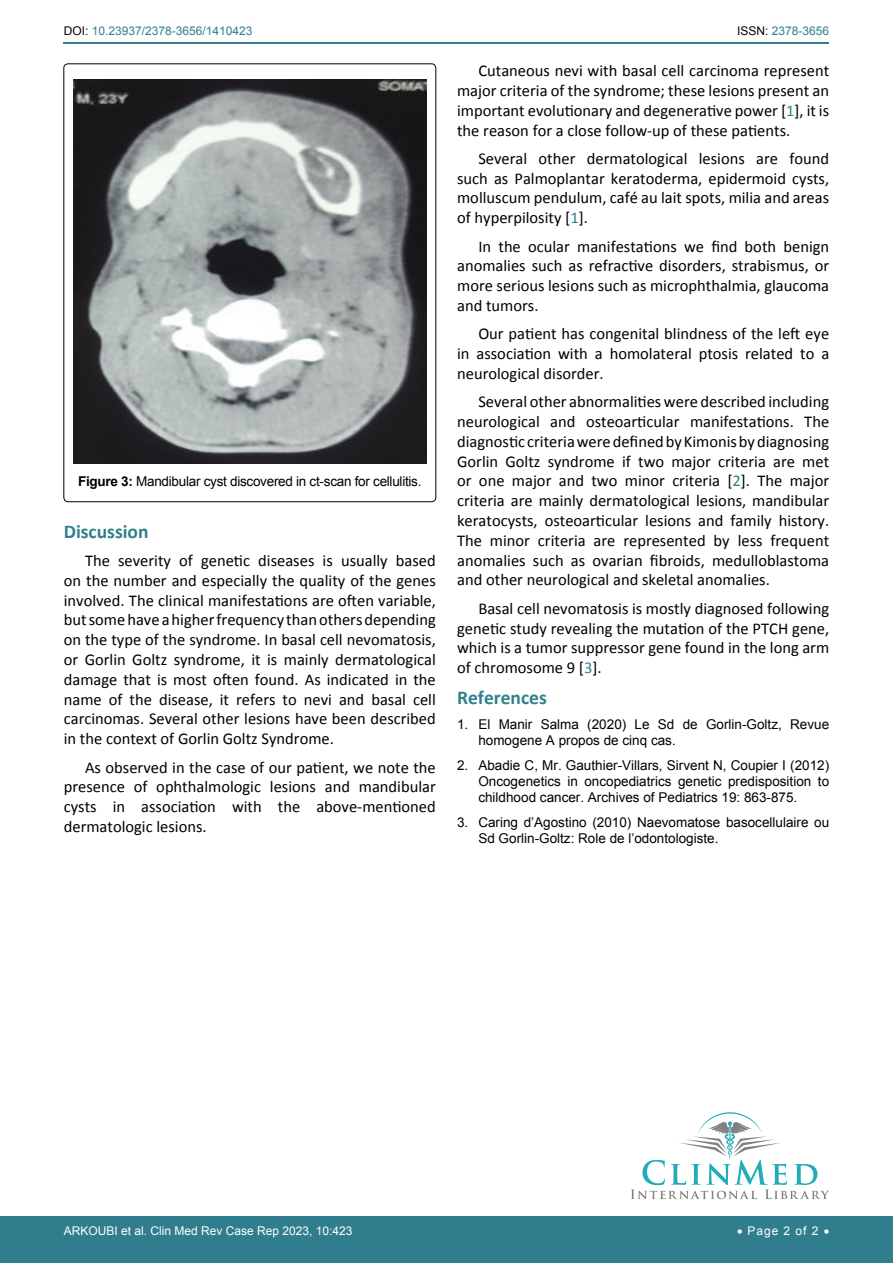
<style>
.page{position:relative;width:893px;height:1263px;background:#fff}
.page>*{position:absolute;margin:0;border:0;box-sizing:border-box;transform-origin:0 0}
.t1{font:700 19.5px "Calibri";color:#30808d}
.t2{font:16.5px/19.8px "Calibri";color:#000;text-align:justify}
.t3{font:13.5px/16.2px "Arial";color:#000}
.t4{font:13.5px "Arial";letter-spacing:-.02em;color:#000}
.t5{font:12px "Arial";color:#fff}
.t6{font:12px "Arial";color:#30808d}
.s1{color:#000}
.s2{font-weight:700}
.s3{color:#30808d}
</style>
<div class="page">
<hr style="left:64px;top:43px;width:765px;height:1px;background:#30808d">
<div style="left:0;top:1217px;width:893px;height:46px;background:#307d8d"></div>
<svg style="left:631px;top:1112px;width:198px;height:87px"></svg>
<img style="left:73px;top:79px;width:353px;height:385px">
<p class="t6" style="left:64px;top:23px;width:190px"><span class="s1">DOI:</span> 10.23937/2378-3656/1410423</p>
<p class="t6" style="left:737px;top:23px;width:94px"><span class="s1">ISSN:</span> 2378-3656</p>
<p class="t4" style="left:78px;top:473px;width:345px"><span class="s2">Figure 3:</span> Mandibular cyst discovered in ct-scan for cellulitis.</p>
<p class="t1" style="left:64px;top:519px;width:86px">Discussion</p>
<p class="t2" style="left:64px;top:551px;width:374px;text-indent:21px">The severity of genetic diseases is usually based on the number and especially the quality of the genes involved. The clinical manifestations are often variable, but some have a higher frequency than others depending on the type of the syndrome. In basal cell nevomatosis, or Gorlin Goltz syndrome, it is mainly dermatological damage that is most often found. As indicated in the name of the disease, it refers to nevi and basal cell carcinomas. Several other lesions have been described in the context of Gorlin Goltz Syndrome.</p>
<p class="t2" style="left:64px;top:757px;width:374px;text-indent:21px">As observed in the case of our patient, we note the presence of ophthalmologic lesions and mandibular cysts in association with the above-mentioned dermatologic lesions.</p>
<p class="t2" style="left:457px;top:61px;width:374px;text-indent:21px">Cutaneous nevi with basal cell carcinoma represent major criteria of the syndrome; these lesions present an important evolutionary and degenerative power [<span class="s3">1</span>], it is the reason for a close follow-up of these patients.</p>
<p class="t2" style="left:457px;top:149px;width:374px;text-indent:21px">Several other dermatological lesions are found such as Palmoplantar keratoderma, epidermoid cysts, molluscum pendulum, café au lait spots, milia and areas of hyperpilosity [<span class="s3">1</span>].</p>
<p class="t2" style="left:457px;top:236px;width:374px;text-indent:21px">In the ocular manifestations we find both benign anomalies such as refractive disorders, strabismus, or more serious lesions such as microphthalmia, glaucoma and tumors.</p>
<p class="t2" style="left:457px;top:324px;width:374px;text-indent:21px">Our patient has congenital blindness of the left eye in association with a homolateral ptosis related to a neurological disorder.</p>
<p class="t2" style="left:457px;top:392px;width:374px;text-indent:21px">Several other abnormalities were described including neurological and osteoarticular manifestations. The diagnostic criteria were defined by Kimonis by diagnosing Gorlin Goltz syndrome if two major criteria are met or one major and two minor criteria [<span class="s3">2</span>]. The major criteria are mainly dermatological lesions, mandibular keratocysts, osteoarticular lesions and family history.<br>The minor criteria are represented by less frequent anomalies such as ovarian fibroids, medulloblastoma and other neurological and skeletal anomalies.</p>
<p class="t2" style="left:457px;top:598px;width:374px;text-indent:21px">Basal cell nevomatosis is mostly diagnosed following genetic study revealing the mutation of the PTCH gene, which is a tumor suppressor gene found in the long arm of chromosome 9 [<span class="s3">3</span>].</p>
<p class="t1" style="left:457px;top:685px;width:91px">References</p>
<p class="t3" style="left:478px;top:716px;width:352px;text-indent:-21px">1. El Manir Salma (2020) Le Sd de Gorlin-Goltz, Revue homogene A propos de cinq cas.</p>
<p class="t3" style="left:478px;top:757px;width:352px;text-align:justify;text-indent:-21px">2. Abadie C, Mr. Gauthier-Villars, Sirvent N, Coupier I (2012)<br>Oncogenetics in oncopediatrics genetic predisposition to childhood cancer. Archives of Pediatrics 19: 863-875.</p>
<p class="t3" style="left:478px;top:814px;width:352px;text-indent:-21px">3. Caring d’Agostino (2010) Naevomatose basocellulaire ou<br>Sd Gorlin-Goltz: Role de l’odontologiste.</p>
<p class="t5" style="left:64px;top:1223px;width:290px">ARKOUBI et al. Clin Med Rev Case Rep 2023, 10:423</p>
<p class="t5" style="left:737px;top:1223px;width:94px">• Page 2 of 2 •</p>
</div>
